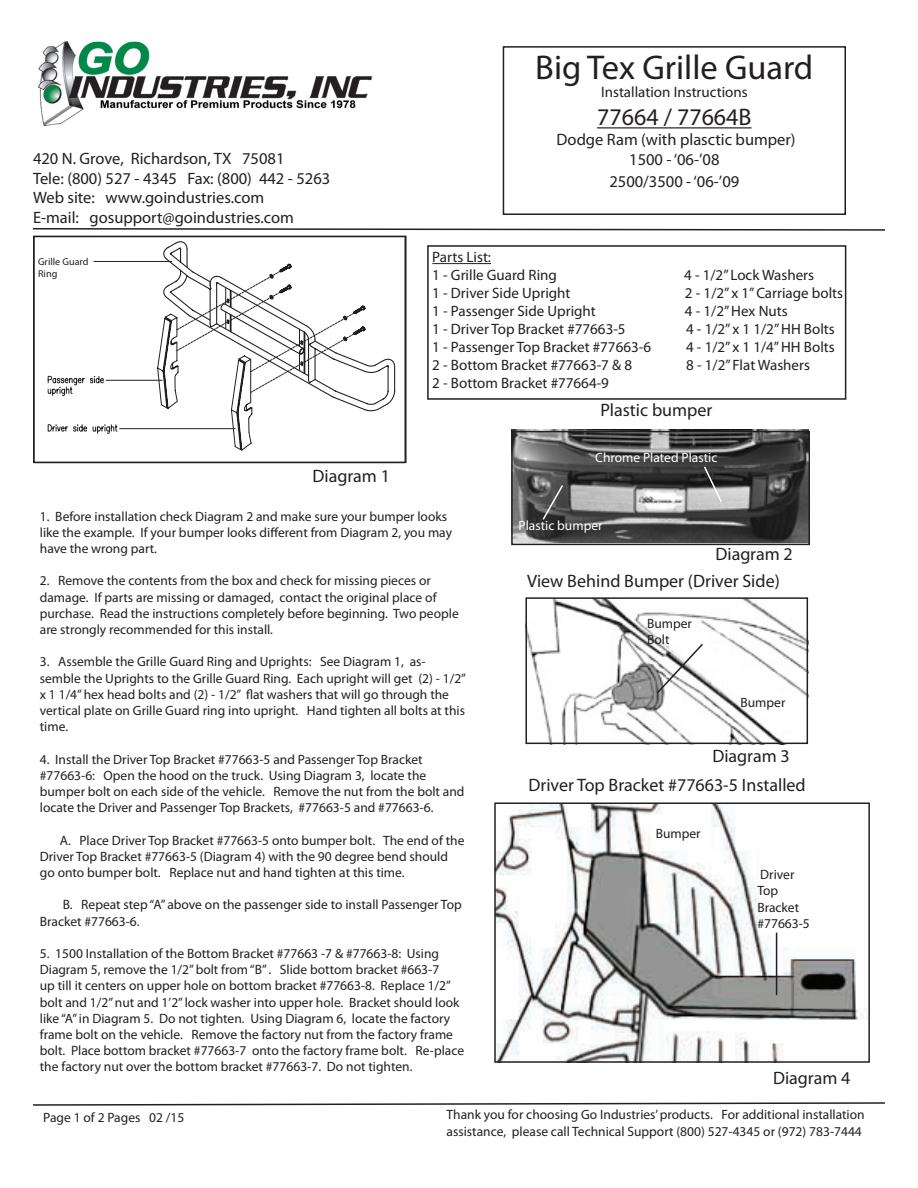
<style>
.page{position:relative;width:918px;height:1188px;background:#fff}
.page>*{position:absolute;margin:0;border:0;box-sizing:border-box;transform-origin:0 0}
.t1{font:34.5px "Myriad Pro";color:#231f20}
.t2{font:24px "Myriad Pro";color:#231f20}
.t3{font:18px "Myriad Pro";color:#231f20}
.t4{font:16.5px "Myriad Pro";color:#231f20}
.t5{font:15px "Myriad Pro";color:#231f20}
.t6{font:13.5px/16.2px "Myriad Pro";color:#231f20}
.t7{font:13.5px "Myriad Pro";color:#fff}
.t8{font:10.05px/12px "Myriad Pro";color:#231f20}
</style>
<div class="page">
<img style="left:512px;top:430px;width:297px;height:112px">
<div style="left:511px;top:431px;width:299px;height:114px;border:2px solid #231f20"></div>
<svg style="left:33px;top:228px;width:852px;height:3px"></svg>
<hr style="left:432px;top:263px;width:59px;height:1px;background:#231f20">
<svg style="left:33px;top:1102px;width:852px;height:4px"></svg>
<img style="left:526px;top:600px;width:282px;height:145px">
<svg style="left:655px;top:642px;width:50px;height:53px"></svg>
<div style="left:525px;top:597px;width:283px;height:147px;border:2px solid #231f20"></div>
<svg style="left:48px;top:241px;width:348px;height:210px"></svg>
<div style="left:33px;top:236px;width:374px;height:227px;border:2px solid #231f20"></div>
<div style="left:427px;top:245px;width:419px;height:155px;border:2px solid #231f20"></div>
<img style="left:497px;top:805px;width:370px;height:255px">
<hr style="left:776px;top:933px;width:1px;height:62px;background:#231f20">
<div style="left:494px;top:802px;width:376px;height:261px;border:2px solid #231f20"></div>
<hr style="left:597px;top:127px;width:155px;height:1px;background:#231f20">
<div style="left:503px;top:46px;width:343px;height:169px;border:2px solid #231f20"></div>
<svg style="left:541px;top:483px;width:24px;height:38px"></svg>
<svg style="left:703px;top:465px;width:20px;height:39px"></svg>
<img style="left:38px;top:41px;width:335px;height:85px">
<p class="t4" style="left:33px;top:148px;width:253px">420 N. Grove, Richardson, TX 75081</p>
<p class="t4" style="left:33px;top:168px;width:299px">Tele: (800) 527 - 4345 Fax: (800) 442 - 5263</p>
<p class="t4" style="left:33px;top:188px;width:233px">Web site: www.goindustries.com</p>
<p class="t4" style="left:33px;top:208px;width:262px">E-mail: gosupport@goindustries.com</p>
<p class="t8" style="left:38px;top:255px;width:52px">Grille Guard<br>Ring</p>
<p class="t3" style="left:313px;top:464px;width:79px">Diagram 1</p>
<p class="t1" style="left:535px;top:46px;width:280px">Big Tex Grille Guard</p>
<p class="t5" style="left:601px;top:82px;width:148px">Installation Instructions</p>
<p class="t2" style="left:597px;top:103px;width:156px">77664 / 77664B</p>
<p class="t4" style="left:557px;top:130px;width:241px">Dodge Ram (with plasctic bumper)</p>
<p class="t4" style="left:629px;top:149px;width:92px">1500 - ‘06-’08</p>
<p class="t4" style="left:609px;top:171px;width:131px">2500/3500 - ‘06-’09</p>
<p class="t5" style="left:432px;top:248px;width:60px">Parts List:</p>
<p class="t5" style="left:432px;top:266px;width:126px">1 - Grille Guard Ring</p>
<p class="t5" style="left:684px;top:266px;width:131px">4 - 1/2” Lock Washers</p>
<p class="t5" style="left:432px;top:284px;width:140px">1 - Driver Side Upright</p>
<p class="t5" style="left:685px;top:284px;width:160px">2 - 1/2” x 1” Carriage bolts</p>
<p class="t5" style="left:432px;top:302px;width:165px">1 - Passenger Side Upright</p>
<p class="t5" style="left:685px;top:302px;width:104px">4 - 1/2” Hex Nuts</p>
<p class="t5" style="left:432px;top:320px;width:195px">1 - Driver Top Bracket #77663-5</p>
<p class="t5" style="left:686px;top:320px;width:150px">4 - 1/2” x 1 1/2” HH Bolts</p>
<p class="t5" style="left:432px;top:338px;width:220px">1 - Passenger Top Bracket #77663-6</p>
<p class="t5" style="left:686px;top:338px;width:150px">4 - 1/2” x 1 1/4” HH Bolts</p>
<p class="t5" style="left:432px;top:356px;width:201px">2 - Bottom Bracket #77663-7 &amp; 8</p>
<p class="t5" style="left:686px;top:356px;width:125px">8 - 1/2” Flat Washers</p>
<p class="t5" style="left:432px;top:374px;width:178px">2 - Bottom Bracket #77664-9</p>
<p class="t3" style="left:600px;top:399px;width:113px">Plastic bumper</p>
<p class="t7" style="left:595px;top:450px;width:124px">Chrome Plated Plastic</p>
<p class="t6" style="left:40px;top:508px;width:414px">1. Before installation check Diagram 2 and make sure your bumper looks like the example. If your bumper looks different from Diagram 2, you may have the wrong part.</p>
<p class="t6" style="left:40px;top:573px;width:420px">2. Remove the contents from the box and check for missing pieces or damage. If parts are missing or damaged, contact the original place of purchase. Read the instructions completely before beginning. Two people are strongly recommended for this install.</p>
<p class="t6" style="left:40px;top:654px;width:428px">3. Assemble the Grille Guard Ring and Uprights: See Diagram 1, as&shy;semble the Uprights to the Grille Guard Ring. Each upright will get (2) - 1/2” x 1 1/4” hex head bolts and (2) - 1/2” flat washers that will go through the vertical plate on Grille Guard ring into upright. Hand tighten all bolts at this time.</p>
<p class="t6" style="left:40px;top:751px;width:426px">4. Install the Driver Top Bracket #77663-5 and Passenger Top Bracket #77663-6: Open the hood on the truck. Using Diagram 3, locate the bumper bolt on each side of the vehicle. Remove the nut from the bolt and locate the Driver and Passenger Top Brackets, #77663-5 and #77663-6.</p>
<p class="t6" style="left:40px;top:832px;width:426px;text-indent:20px">A. Place Driver Top Bracket #77663-5 onto bumper bolt. The end of the<br>Driver Top Bracket #77663-5 (Diagram 4) with the 90 degree bend should go onto bumper bolt. Replace nut and hand tighten at this time.</p>
<p class="t6" style="left:40px;top:897px;width:423px;text-indent:23px">B. Repeat step “A” above on the passenger side to install Passenger Top<br>Bracket #77663-6.</p>
<p class="t6" style="left:40px;top:945px;width:426px">5. 1500 Installation of the Bottom Bracket #77663 -7 &amp; #77663-8: Using Diagram 5, remove the 1/2” bolt from “B” . Slide bottom bracket #663-7<br>up till it centers on upper hole on bottom bracket #77663-8. Replace 1/2” bolt and 1/2” nut and 1’2” lock washer into upper hole. Bracket should look like “A” in Diagram 5. Do not tighten. Using Diagram 6, locate the factory frame bolt on the vehicle. Remove the factory nut from the factory frame bolt. Place bottom bracket #77663-7 onto the factory frame bolt. Re-place the factory nut over the bottom bracket #77663-7. Do not tighten.</p>
<p class="t7" style="left:519px;top:517px;width:85px">Plastic bumper</p>
<p class="t3" style="left:716px;top:543px;width:79px">Diagram 2</p>
<p class="t3" style="left:527px;top:570px;width:254px">View Behind Bumper (Driver Side)</p>
<p class="t6" style="left:647px;top:615px;width:46px">Bumper</p>
<p class="t6" style="left:647px;top:631px;width:24px">Bolt</p>
<p class="t6" style="left:741px;top:694px;width:46px">Bumper</p>
<p class="t3" style="left:712px;top:744px;width:79px">Diagram 3</p>
<p class="t3" style="left:528px;top:774px;width:279px">Driver Top Bracket #77663-5 Installed</p>
<p class="t6" style="left:656px;top:825px;width:46px">Bumper</p>
<p class="t6" style="left:757px;top:866px;width:54px">Driver<br>Top<br>Bracket #77663-5</p>
<p class="t3" style="left:773px;top:1066px;width:79px">Diagram 4</p>
<p class="t6" style="left:43px;top:1109px;width:143px">Page 1 of 2 Pages 02 /15</p>
<p class="t6" style="left:447px;top:1107px;width:420px">Thank you for choosing Go Industries’ products. For additional installation assistance, please call Technical Support (800) 527-4345 or (972) 783-7444</p>
</div>
